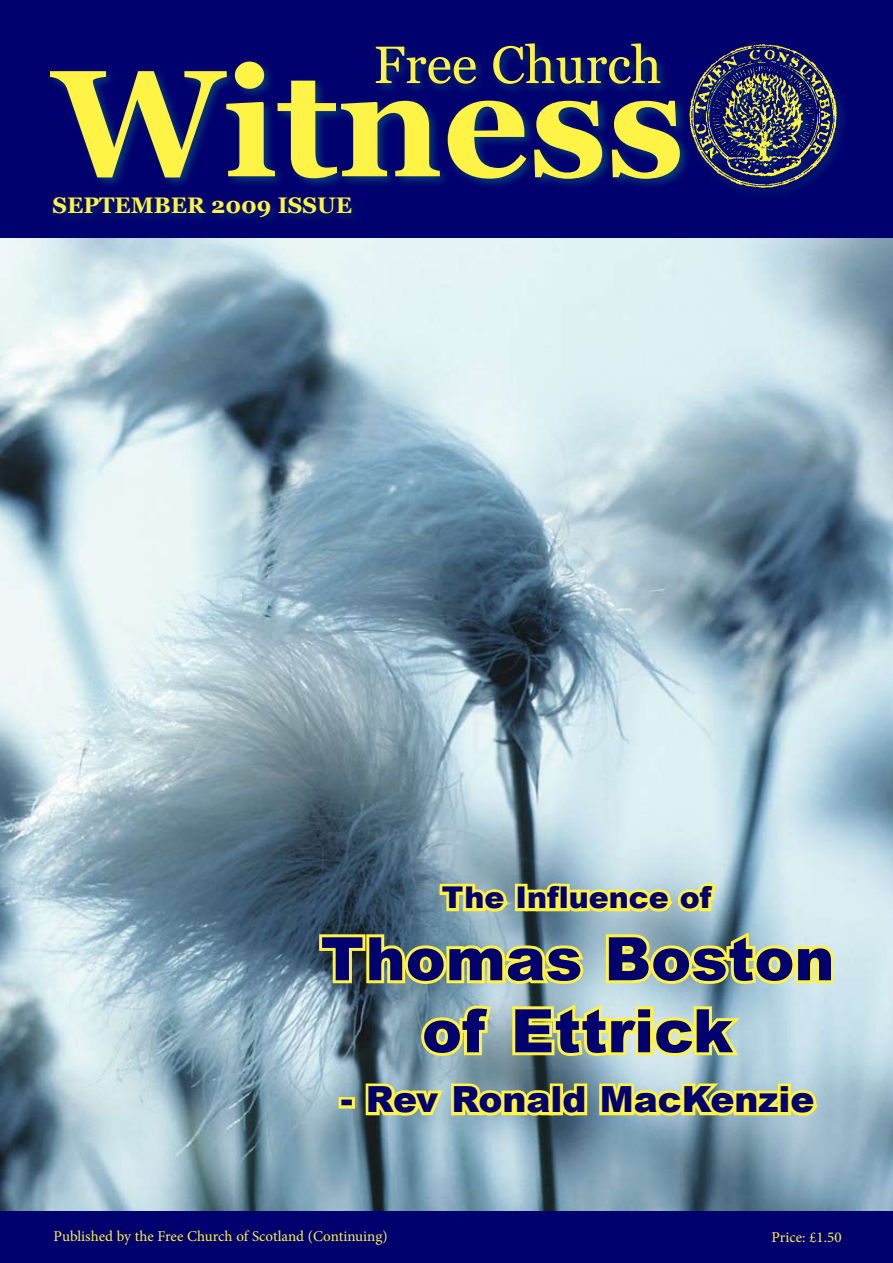
<style>
.page{position:relative;width:893px;height:1263px;background:#fff}
.page>*{position:absolute;margin:0;border:0;box-sizing:border-box;transform-origin:0 0}
.t1{font:700 151.65px "Georgia";color:#fff345}
.t2{font:900 60px/72px "Arial";color:#00006e;text-align:center}
.t3{font:52.5px "Georgia";color:#fff345}
.t4{font:900 36px "Arial";color:#00006e}
.t5{font:900 30px "Arial";color:#00006e}
.t6{font:700 22.5px "Georgia";color:#fff345}
.t7{font:15px "Minion Pro";letter-spacing:-.005em;color:#fff345}
</style>
<div class="page">
<img style="left:0;top:237px;width:893px;height:975px">
<div style="left:0;top:0;width:893px;height:237px;background:#00006e"></div>
<div style="left:372px;top:40px;width:299px;height:57px;background:#0a5079;opacity:.75"></div>
<div style="left:46px;top:58px;width:646px;height:133px;background:#0a5079;opacity:.75"></div>
<div style="left:49px;top:193px;width:314px;height:36px;background:#00066e"></div>
<div style="left:686px;top:41px;width:163px;height:158px;background:#00006e"></div>
<img style="left:689px;top:44px;width:153px;height:144px">
<div style="left:0;top:1212px;width:893px;height:51px;background:#00006e"></div>
<svg style="left:437px;top:881px;width:76px;height:35px"></svg>
<div style="left:515px;top:884px;width:13px;height:27px;border:6px solid #fff345"></div>
<svg style="left:523px;top:880px;width:196px;height:36px"></svg>
<svg style="left:316px;top:931px;width:272px;height:57px"></svg>
<svg style="left:603px;top:927px;width:234px;height:62px"></svg>
<div style="left:339px;top:1097px;width:16px;height:12px;border:6px solid #fff345"></div>
<svg style="left:363px;top:999px;width:460px;height:127px"></svg>
<h3 class="t3" style="left:374px;top:33px;width:290px">Free Church</h3>
<h1 class="t1" style="left:53px;top:26px;width:633px">Witness</h1>
<h3 class="t6" style="left:53px;top:191px;width:301px">SEPTEMBER 2009 ISSUE</h3>
<h3 class="t5" style="left:442px;top:876px;width:271px">The Influence of</h3>
<h2 class="t2" style="left:321px;top:921px;width:515px">Thomas Boston of Ettrick</h2>
<h3 class="t4" style="left:341px;top:1073px;width:475px">- Rev Ronald MacKenzie</h3>
<p class="t7" style="left:54px;top:1226px;width:335px">Published by the Free Church of Scotland (Continuing)</p>
<p class="t7" style="left:771px;top:1227px;width:72px">Price: £1.50</p>
</div>
